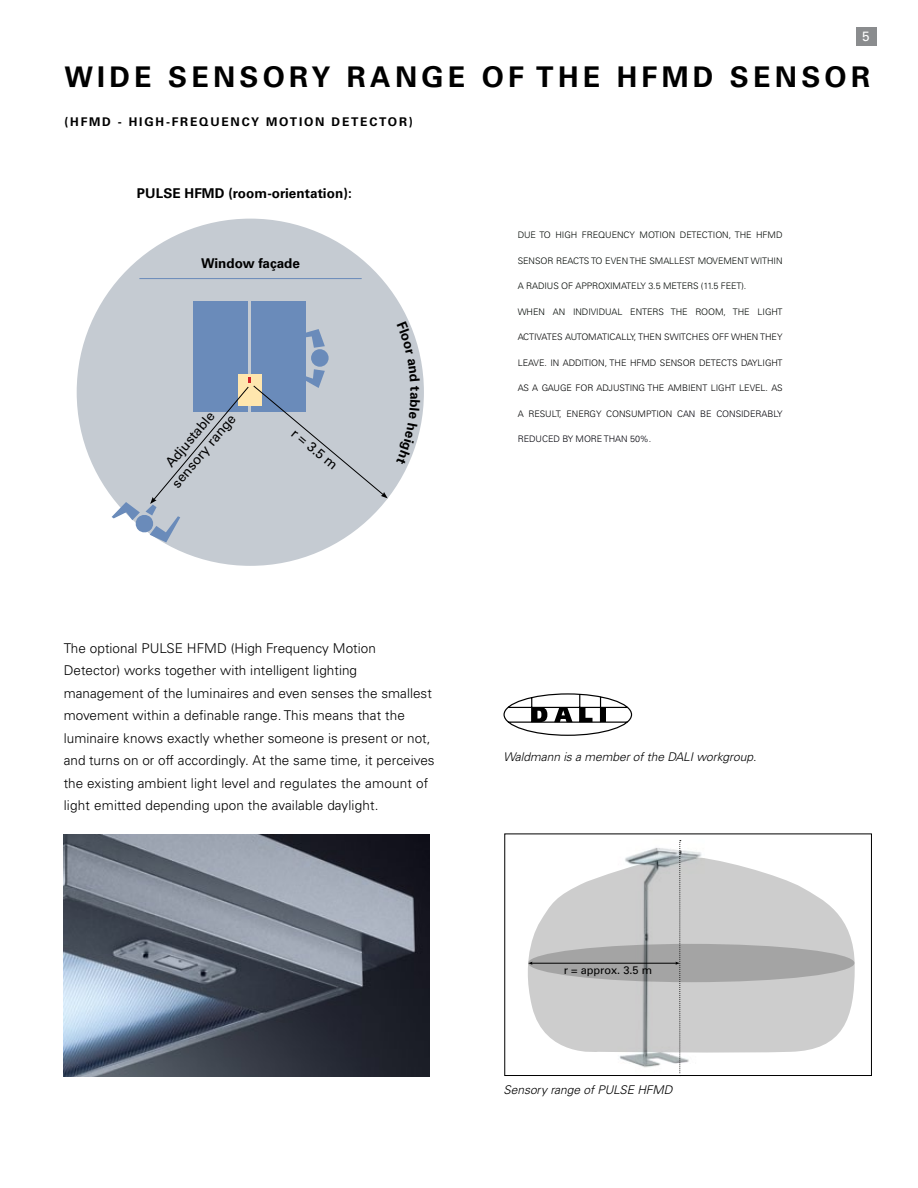
<style>
.page{position:relative;width:918px;height:1188px;background:#fff}
.page>*{position:absolute;margin:0;border:0;box-sizing:border-box;transform-origin:0 0}
.t1{font:700 28.5px "Univers";letter-spacing:.15em;color:#000}
.t2{font:300 13.5px/22.5px "Univers";letter-spacing:.005em;color:#000}
.t3{font:700 13.5px "Univers";letter-spacing:.005em;color:#000}
.t4{font:13.5px/18px "Univers";color:#000;text-align:center}
.t5{font:13.5px "Univers";color:#fff}
.t6{font:italic 300 12px "Univers";letter-spacing:-.005em;color:#000}
.t7{font:700 12px "Univers";letter-spacing:.15em;color:#000}
.t8{font:10.95px "Univers";color:#000}
.t9{font:300 9px "Univers";letter-spacing:-.005em;color:#000703}
.t10{font:300 9px "Univers";letter-spacing:-.005em;color:#000202}
.t11{font:300 9px "Univers";letter-spacing:-.005em;color:#000009}
.s1{color:#000202}
.s2{color:#000100}
</style>
<div class="page">
<img style="left:64px;top:835px;width:365px;height:242px">
<img style="left:586px;top:833px;width:156px;height:235px">
<svg style="left:528px;top:856px;width:327px;height:198px;fill:#cdcdcd"></svg>
<div style="left:528px;top:944px;width:327px;height:38px;background:#a4a4a4;border-radius:50%"></div>
<hr style="left:532px;top:963px;width:144px;height:1px;background:#000">
<svg style="left:675px;top:840px;width:6px;height:234px"></svg>
<div style="left:504px;top:834px;width:368px;height:242px;border:1px solid #000"></div>
<svg style="left:503px;top:693px;width:129px;height:43px"></svg>
<div style="left:77px;top:219px;width:347px;height:347px;background:#c5cbd2;border-radius:50%"></div>
<div style="left:194px;top:301px;width:54px;height:111px;background:#6a8bba"></div>
<div style="left:252px;top:301px;width:54px;height:111px;background:#6a8bba"></div>
<div style="left:311px;top:349px;width:18px;height:18px;background:#6a8bba;border-radius:50%"></div>
<svg style="left:306px;top:329px;width:19px;height:19px"></svg>
<hr style="left:139px;top:278px;width:223px;height:1px;background:#6a8bba">
<svg style="left:112px;top:369px;width:276px;height:173px"></svg>
<div style="left:856px;top:27px;width:20px;height:19px;background:#8a8c8e"></div>
<svg style="left:408px;top:322px;width:12px;height:143px"></svg>
<p class="t5" style="left:862px;top:28px;width:9px">5</p>
<h1 class="t1" style="left:64px;top:60px;width:128px">WIDE sensory</h1>
<h1 class="t1" style="left:347px;top:60px;width:25px">range</h1>
<h1 class="t1" style="left:482px;top:60px;width:77px">of the</h1>
<h1 class="t1" style="left:617px;top:60px;width:255px">HFMD SENSOR</h1>
<p class="t7" style="left:64px;top:114px;width:350px">(HFMD - HIGH-FREQUENCY MOTION D ETECTOR)</p>
<p class="t3" style="left:137px;top:185px;width:216px">PULSE HFMD (room-orientation):</p>
<p class="t3" style="left:201px;top:255px;width:100px">Window façade</p>
<p class="t4" style="left:154px;top:468px;width:92px;rotate:-50deg">Adjustable sensory range</p>
<p class="t4" style="left:299px;top:424px;width:57px;rotate:40deg">r = 3.5 m</p>
<p class="t2" style="left:64px;top:637px;width:372px">The optional PULSE HFMD (High Frequency Motion Detector) works together with intelligent lighting management of the luminaires and even senses the smallest movement within a definable range. This means that the luminaire knows exactly whether someone is present or not, and turns on or off accordingly. At the same time, it perceives the existing ambient light level and regulates the amount of light emitted depending upon the available daylight.</p>
<p class="t9" style="left:518px;top:230px;width:169px">Due to high frequency motion dete</p>
<p class="t9" style="left:702px;top:230px;width:40px">ction, the</p>
<p class="t9" style="left:756px;top:230px;width:28px">HFMD</p>
<p class="t9" style="left:518px;top:255px;width:119px">sensor reacts to even the</p>
<p class="t9" style="left:649px;top:255px;width:7px">smallest</p>
<p class="t9" style="left:698px;top:255px;width:28px">m oveme</p>
<p class="t9" style="left:737px;top:255px;width:28px">nt withi</p>
<p class="t9" style="left:776px;top:255px;width:8px">n</p>
<p class="t9" style="left:518px;top:281px;width:21px">a radius</p>
<p class="t9" style="left:561px;top:281px;width:38px">of APPROX</p>
<p class="t9" style="left:610px;top:281px;width:60px">IMATELY 3.5 mete</p>
<p class="t9" style="left:687px;top:281px;width:40px">rs (11.5 feet</p>
<p class="t9" style="left:742px;top:281px;width:6px">).</p>
<p class="t9" style="left:518px;top:306px;width:8px">Whe</p>
<p class="t9" style="left:539px;top:306px;width:64px">n an individual</p>
<p class="t9" style="left:630px;top:306px;width:47px">enters the</p>
<p class="t9" style="left:696px;top:306px;width:44px">room, the</p>
<p class="t9" style="left:758px;top:306px;width:20px">light</p>
<p class="t10" style="left:518px;top:332px;width:30px">acti vates</p>
<p class="t9" style="left:565px;top:332px;width:29px">auto<span class="s1">mati</span></p>
<p class="t10" style="left:609px;top:332px;width:36px">cally, the</p>
<p class="t10" style="left:655px;top:332px;width:44px">n switches</p>
<p class="t10" style="left:712px;top:332px;width:55px">off when the</p>
<p class="t10" style="left:777px;top:332px;width:7px">y</p>
<p class="t10" style="left:518px;top:357px;width:51px">leave. IN additi</p>
<p class="t10" style="left:591px;top:357px;width:25px">on, the</p>
<p class="t10" style="left:630px;top:357px;width:76px">HFMD sensor dete</p>
<p class="t10" style="left:721px;top:357px;width:57px">cts dayli ght</p>
<p class="t10" style="left:518px;top:383px;width:101px">as a gauge for adjusti</p>
<p class="t10" style="left:632px;top:383px;width:22px">ng the</p>
<p class="t10" style="left:668px;top:383px;width:7px">ambie</p>
<p class="t10" style="left:696px;top:383px;width:87px">ntlight level. As</p>
<p class="t10" style="left:518px;top:408px;width:23px">a result</p>
<p class="t10" style="left:559px;top:408px;width:73px">, energy consumpti</p>
<p class="t11" style="left:659px;top:408px;width:83px"><span class="s1">on</span> <span class="s2">c</span>an be conside</p>
<p class="t11" style="left:756px;top:408px;width:29px">rably</p>
<p class="t11" style="left:518px;top:434px;width:13px">redu</p>
<p class="t11" style="left:542px;top:434px;width:69px">ced by more tha</p>
<p class="t11" style="left:621px;top:434px;width:32px">n 50%.</p>
<p class="t6" style="left:503px;top:750px;width:254px">Waldmann is a member of the DALI workgroup.</p>
<p class="t8" style="left:564px;top:964px;width:90px">r = approx. 3.5 m</p>
<p class="t6" style="left:503px;top:1082px;width:171px">Sensory range of PULSE HFMD</p>
</div>
